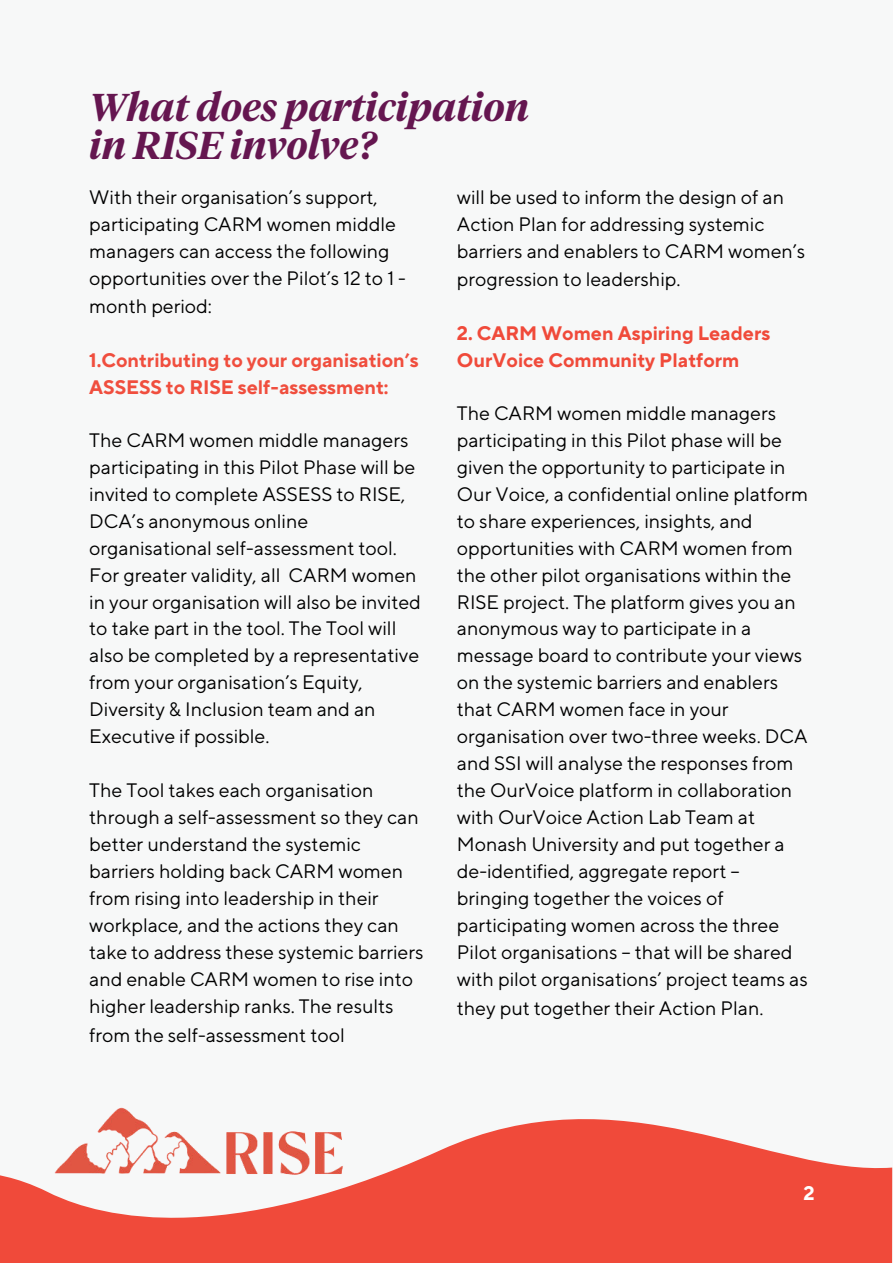
<style>
.page{position:relative;width:893px;height:1264px;background:#fff}
.page>*{position:absolute;margin:0;border:0;box-sizing:border-box;transform-origin:0 0}
.t1{font:italic 600 38.55px/38.2px "Tiempos Headline";color:#651650}
.t2{font:19.5px/27px "TT Norms Pro";color:#000}
.t3{font:700 19.5px/27px "TT Norms Pro";color:#f04e3e}
.t4{font:700 19.5px/27px "TT Norms Pro";color:#f04a3a}
.t5{font:700 19.5px "TT Norms Pro";color:#fff}
</style>
<div class="page">
<div style="left:0;top:0;width:892px;height:1262px;background:#f7f8f8"></div>
<svg style="left:0;top:1119px;width:892px;height:143px;fill:#f04a3a"></svg>
<img style="left:31px;top:1107px;width:330px;height:76px">
<h1 class="t1" style="left:89px;top:86px;width:441px">What does participation in RISE involve?</h1>
<p class="t2" style="left:89px;top:182px;width:318px">With their organisation’s support, participating CARM women middle managers can access the following opportunities over the Pilot’s 12 to 18- month period:</p>
<p class="t3" style="left:89px;top:345px;width:331px">1.Contributing to your organisation’s<br>ASSESS to RISE self-assessment:</p>
<p class="t2" style="left:89px;top:425px;width:333px">The CARM women middle managers participating in this Pilot Phase will be invited to complete ASSESS to RISE, DCA’s anonymous online organisational self-assessment tool.<br>For greater validity, all CARM women in your organisation will also be invited to take part in the tool. The Tool will also be completed by a representative from your organisation’s Equity, Diversity &amp; Inclusion team and an Executive if possible.</p>
<p class="t2" style="left:89px;top:776px;width:336px">The Tool takes each organisation through a self-assessment so they can better understand the systemic barriers holding back CARM women from rising into leadership in their workplace, and the actions they can take to address these systemic barriers and enable CARM women to rise into higher leadership ranks. The results from the self-assessment tool</p>
<p class="t2" style="left:457px;top:182px;width:350px;line-height:27.5px">will be used to inform the design of an Action Plan for addressing systemic barriers and enablers to CARM women’s progression to leadership.</p>
<p class="t4" style="left:457px;top:318px;width:315px">2. CARM Women Aspiring Leaders<br>OurVoice Community Platform</p>
<p class="t2" style="left:457px;top:398px;width:353px">The CARM women middle managers participating in this Pilot phase will be given the opportunity to participate in Our Voice, a confidential online platform to share experiences, insights, and opportunities with CARM women from the other pilot organisations within the RISE project. The platform gives you an anonymous way to participate in a message board to contribute your views on the systemic barriers and enablers that CARM women face in your organisation over two-three weeks. DCA and SSI will analyse the responses from the OurVoice platform in collaboration with OurVoice Action Lab Team at Monash University and put together a de-identified, aggregate report – bringing together the voices of participating women across the three Pilot organisations – that will be shared with pilot organisations’ project teams as they put together their Action Plan.</p>
<p class="t5" style="left:803px;top:1179px;width:13px">2</p>
</div>
